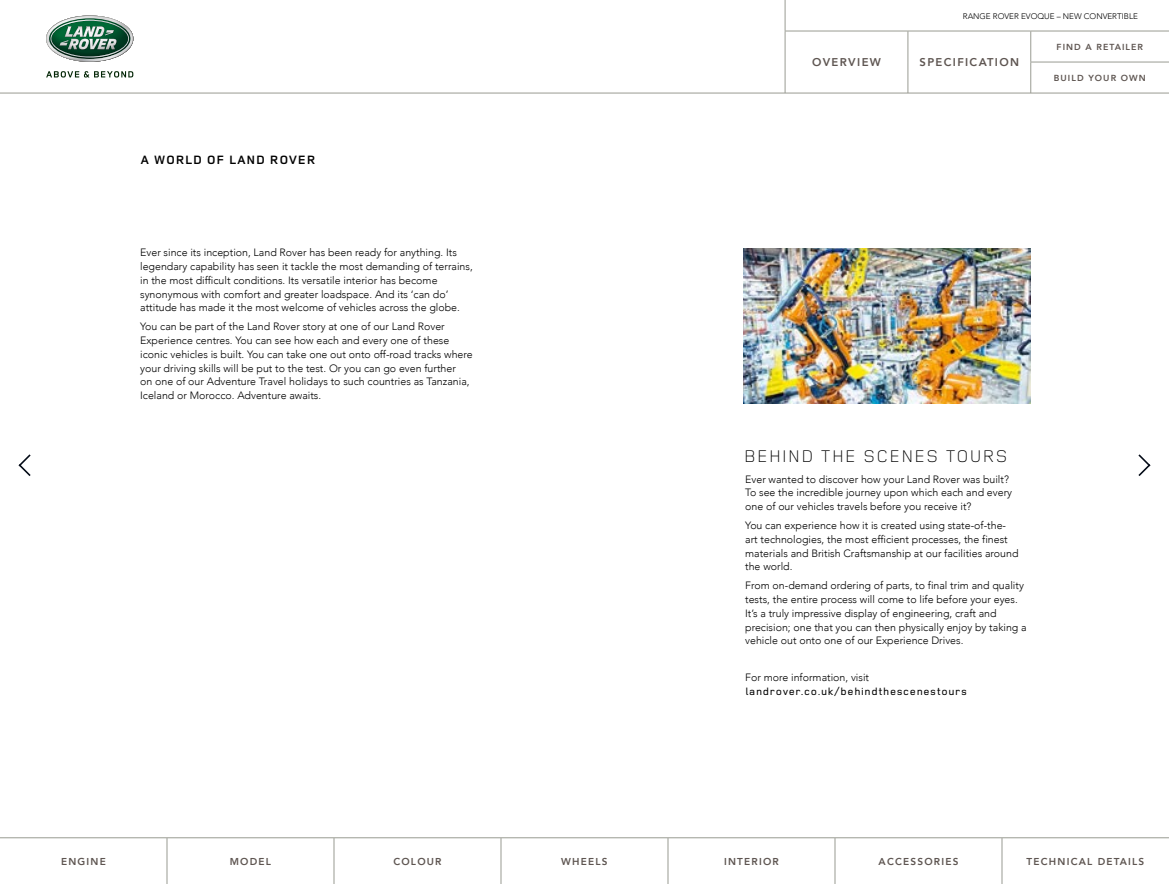
<style>
.page{position:relative;width:1169px;height:884px;background:#fff}
.page>*{position:absolute;margin:0;border:0;box-sizing:border-box;transform-origin:0 0}
.t1{font:300 17.5px "Land Rover Wide";color:#000}
.t2{font:700 12.5px "Land Rover Wide";color:#000}
.t3{font:800 11.25px "Avenir LT Com";letter-spacing:.12em;color:#5e5551}
.t4{font:300 10.62px/13.8px "Avenir LT Com";color:#000}
.t5{font:500 10.62px "Land Rover Wide";color:#000}
.t6{font:800 10px "Avenir LT Com";letter-spacing:.12em;color:#5e5551}
.t7{font:800 8.75px "Avenir LT Com";letter-spacing:.12em;color:#5e5551}
.t8{font:300 8.12px "Avenir LT Com";color:#000}
</style>
<div class="page">
<svg style="left:46px;top:71px;width:87px;height:7px"></svg>
<svg style="left:46px;top:16px;width:87px;height:46px"></svg>
<img style="left:743px;top:248px;width:287px;height:155px">
<hr style="left:0;top:93px;width:1168px;height:1px;background:#999b92">
<hr style="left:0;top:837px;width:167px;height:1px;background:#999b92">
<hr style="left:167px;top:837px;width:167px;height:1px;background:#999b92">
<hr style="left:167px;top:838px;width:1px;height:46px;background:#999b92">
<hr style="left:334px;top:837px;width:167px;height:1px;background:#999b92">
<hr style="left:333px;top:838px;width:1px;height:46px;background:#999b92">
<hr style="left:501px;top:837px;width:167px;height:1px;background:#999b92">
<hr style="left:500px;top:838px;width:1px;height:46px;background:#999b92">
<hr style="left:668px;top:837px;width:166px;height:1px;background:#999b92">
<hr style="left:667px;top:838px;width:1px;height:46px;background:#999b92">
<hr style="left:834px;top:837px;width:167px;height:1px;background:#999b92">
<hr style="left:834px;top:838px;width:1px;height:46px;background:#999b92">
<hr style="left:1001px;top:837px;width:167px;height:1px;background:#999b92">
<hr style="left:1001px;top:838px;width:1px;height:46px;background:#999b92">
<hr style="left:784px;top:0;width:1px;height:31px;background:#999b92">
<hr style="left:784px;top:31px;width:123px;height:1px;background:#999b92">
<hr style="left:784px;top:31px;width:1px;height:31px;background:#999b92">
<hr style="left:907px;top:31px;width:123px;height:1px;background:#999b92">
<hr style="left:907px;top:31px;width:1px;height:31px;background:#999b92">
<hr style="left:1030px;top:31px;width:1px;height:31px;background:#999b92">
<hr style="left:784px;top:62px;width:1px;height:31px;background:#999b92">
<hr style="left:907px;top:62px;width:1px;height:31px;background:#999b92">
<hr style="left:1030px;top:62px;width:1px;height:31px;background:#999b92">
<hr style="left:1030px;top:31px;width:138px;height:1px;background:#999b92">
<hr style="left:1030px;top:62px;width:138px;height:1px;background:#999b92">
<svg style="left:1138px;top:454px;width:12px;height:22px"></svg>
<svg style="left:19px;top:454px;width:12px;height:22px"></svg>
<p class="t8" style="left:962px;top:11px;width:176px">RANGE ROVER EVOQUE – NEW CONVERTIBLE</p>
<p class="t2" style="left:140px;top:151px;width:177px">A WORLD OF LAND ROVER</p>
<p class="t4" style="left:140px;top:246px;width:334px">Ever since its inception, Land Rover has been ready for anything. Its legendary capability has seen it tackle the most demanding of terrains, in the most difficult conditions. Its versatile interior has become synonymous with comfort and greater loadspace. And its ‘can do’ attitude has made it the most welcome of vehicles across the globe.</p>
<p class="t4" style="left:140px;top:320px;width:334px">You can be part of the Land Rover story at one of our Land Rover Experience centres. You can see how each and every one of these iconic vehicles is built. You can take one out onto off-road tracks where your driving skills will be put to the test. Or you can go even further<br>on one of our Adventure Travel holidays to such countries as Tanzania, Iceland or Morocco. Adventure awaits.</p>
<p class="t3" style="left:812px;top:56px;width:70px">OVERVIEW</p>
<p class="t3" style="left:919px;top:56px;width:101px">SPECIFICATION</p>
<p class="t7" style="left:1056px;top:42px;width:88px">FIND A RETAILER</p>
<p class="t7" style="left:1053px;top:73px;width:93px">BUILD YOUR OWN</p>
<h1 class="t1" style="left:743px;top:444px;width:266px">BEHIND THE SCENES TOURS</h1>
<p class="t4" style="left:745px;top:472px;width:268px">Ever wanted to discover how your Land Rover was built?<br>To see the incredible journey upon which each and every one of our vehicles travels before you receive it?</p>
<p class="t4" style="left:745px;top:518px;width:275px">You can experience how it is created using state-of-the&shy;art technologies, the most efficient processes, the finest materials and British Craftsmanship at our facilities around the world.</p>
<p class="t4" style="left:745px;top:579px;width:283px">From on-demand ordering of parts, to final trim and quality tests, the entire process will come to life before your eyes.<br>It’s a truly impressive display of engineering, craft and precision; one that you can then physically enjoy by taking a vehicle out onto one of our Experience Drives.</p>
<p class="t4" style="left:745px;top:670px;width:125px">For more information, visit</p>
<p class="t5" style="left:745px;top:684px;width:223px">landrover.co.uk/behindthescenestours</p>
<p class="t6" style="left:61px;top:855px;width:46px">ENGINE</p>
<p class="t6" style="left:230px;top:855px;width:43px">MODEL</p>
<p class="t6" style="left:393px;top:855px;width:50px">COLOUR</p>
<p class="t6" style="left:561px;top:855px;width:48px">WHEELS</p>
<p class="t6" style="left:724px;top:855px;width:56px">INTERIOR</p>
<p class="t6" style="left:878px;top:855px;width:81px">ACCESSORIES</p>
<p class="t6" style="left:1026px;top:855px;width:119px">TECHNICAL DETAILS</p>
</div>
